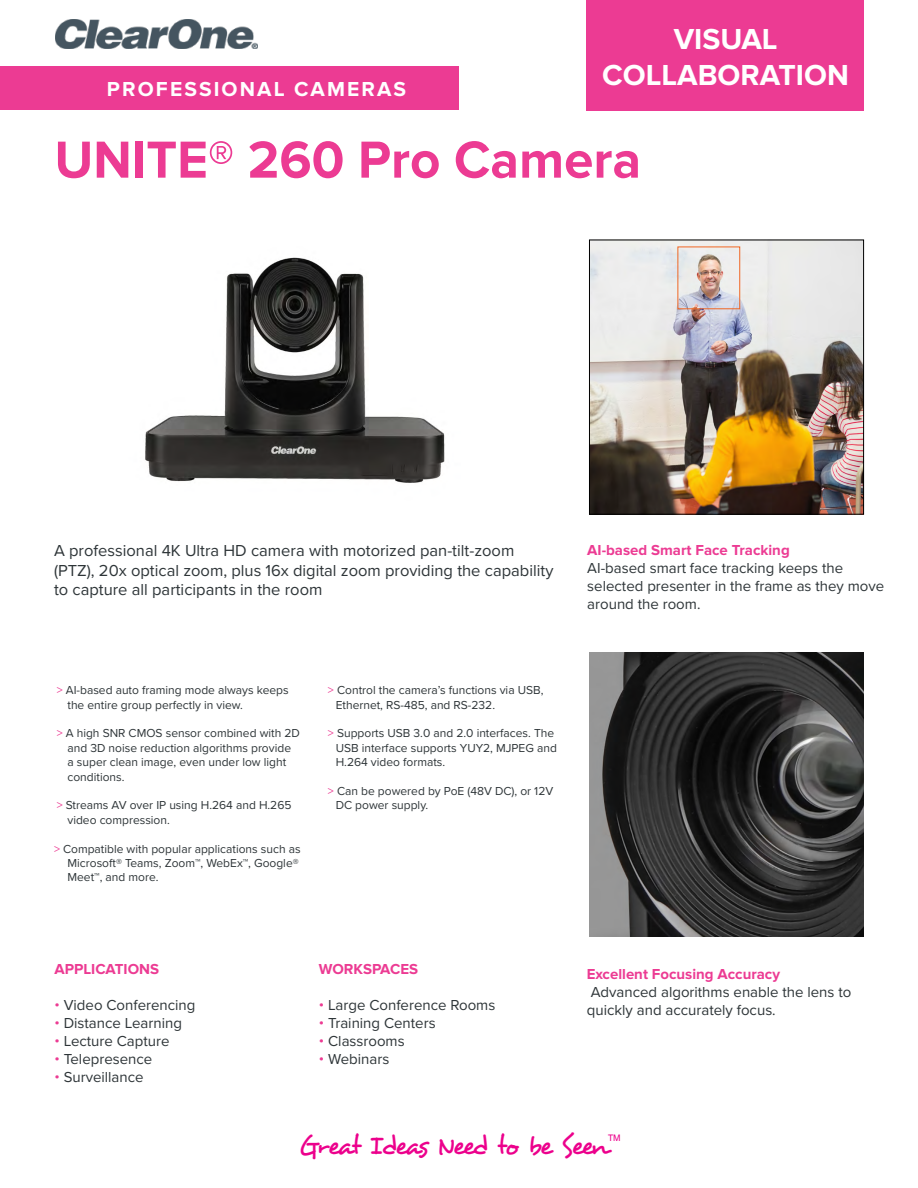
<style>
.page{position:relative;width:918px;height:1188px;background:#fff}
.page>*{position:absolute;margin:0;border:0;box-sizing:border-box;transform-origin:0 0}
.t1{font:700 54px "Proxima Nova";color:#ec3b93}
.t2{font:700 30px/36px "Proxima Nova";color:#fff;text-align:center}
.t3{font:27px "Desyrel";letter-spacing:-.075em;color:#ec008c}
.t4{font:700 21px "Proxima Nova";letter-spacing:.1em;color:#fff}
.t5{font:16.5px/19.8px "Proxima Nova";color:#2e3538}
.t6{font:15px/18px "Proxima Nova";color:#2e3538}
.t7{font:700 15px "Proxima Nova";color:#ec3b93}
.t8{font:12px/14.4px "Proxima Nova";color:#2e3538}
.t9{font:9px "Swiss 721 BT";color:#ec008c}
.s1{color:#ec3b93}
</style>
<div class="page">
<div style="left:587px;top:0;width:277px;height:110px;background:#ec3b93"></div>
<div style="left:0;top:66px;width:459px;height:44px;background:#ec3b93"></div>
<img style="left:56px;top:19px;width:202px;height:29px">
<img style="left:591px;top:242px;width:271px;height:271px">
<div style="left:589px;top:240px;width:275px;height:275px;border:1px solid #000"></div>
<div style="left:677px;top:246px;width:63px;height:63px;border:1px solid #f06623"></div>
<img style="left:145px;top:257px;width:300px;height:226px">
<img style="left:589px;top:652px;width:275px;height:284px">
<h3 class="t4" style="left:107px;top:77px;width:301px">PROFESSIONAL CAMERAS</h3>
<h2 class="t2" style="left:602px;top:22px;width:248px">VISUAL<br>COLLABORATION</h2>
<h1 class="t1" style="left:54px;top:129px;width:588px">UNITE® 260 Pro Camera</h1>
<h3 class="t5" style="left:54px;top:540px;width:501px">A professional 4K Ultra HD camera with motorized pan-tilt-zoom (PTZ), 20x optical zoom, plus 16x digital zoom providing the capability to capture all participants in the room</h3>
<p class="t8" style="left:68px;top:682px;width:223px;text-indent:-11px"><span class="s1">&gt;</span> AI-based auto framing mode always keeps the entire group perfectly in view.</p>
<p class="t8" style="left:68px;top:726px;width:234px;text-indent:-11px"><span class="s1">&gt;</span> A high SNR CMOS sensor combined with 2D and 3D noise reduction algorithms provide a super clean image, even under low light conditions.</p>
<p class="t8" style="left:68px;top:798px;width:226px;text-indent:-11px"><span class="s1">&gt;</span> Streams AV over IP using H.264 and H.265 video compression.</p>
<p class="t8" style="left:68px;top:841px;width:235px;text-indent:-14px"><span class="s1">&gt;</span> Compatible with popular applications such as<br>Microsoft® Teams, Zoom™, WebEx™, Google®<br>Meet™, and more.</p>
<p class="t8" style="left:336px;top:682px;width:209px;text-indent:-8px"><span class="s1">&gt;</span> Control the camera’s functions via USB,<br>Ethernet, RS-485, and RS-232.</p>
<p class="t8" style="left:336px;top:726px;width:223px;text-indent:-8px"><span class="s1">&gt;</span> Supports USB 3.0 and 2.0 interfaces. The<br>USB interface supports YUY2, MJPEG and<br>H.264 video formats.</p>
<p class="t8" style="left:336px;top:783px;width:219px;text-indent:-8px"><span class="s1">&gt;</span> Can be powered by PoE (48V DC), or 12V<br>DC power supply.</p>
<p class="t7" style="left:587px;top:541px;width:204px">AI-based Smart Face Tracking</p>
<p class="t6" style="left:587px;top:558px;width:299px">AI-based smart face tracking keeps the selected presenter in the frame as they move around the room.</p>
<p class="t7" style="left:54px;top:961px;width:106px">APPLICATIONS</p>
<p class="t6" style="left:54px;top:996px;width:143px"><span class="s1">•</span> Video Conferencing</p>
<p class="t6" style="left:54px;top:1014px;width:129px"><span class="s1">•</span> Distance Learning</p>
<p class="t6" style="left:54px;top:1032px;width:117px"><span class="s1">•</span> Lecture Capture</p>
<p class="t6" style="left:54px;top:1050px;width:99px"><span class="s1">•</span> Telepresence</p>
<p class="t6" style="left:54px;top:1068px;width:91px"><span class="s1">•</span> Surveillance</p>
<p class="t7" style="left:319px;top:961px;width:101px">WORKSPACES</p>
<p class="t6" style="left:319px;top:996px;width:178px"><span class="s1">•</span> Large Conference Rooms</p>
<p class="t6" style="left:319px;top:1014px;width:118px"><span class="s1">•</span> Training Centers</p>
<p class="t6" style="left:319px;top:1032px;width:87px"><span class="s1">•</span> Classrooms</p>
<p class="t6" style="left:319px;top:1050px;width:72px"><span class="s1">•</span> Webinars</p>
<p class="t7" style="left:587px;top:966px;width:195px">Excellent Focusing Accuracy</p>
<p class="t6" style="left:587px;top:983px;width:266px">Advanced algorithms enable the lens to quickly and accurately focus.</p>
<h3 class="t3" style="left:298px;top:1128px;width:311px">Great Ideas Need to be Seen</h3>
<p class="t9" style="left:608px;top:1132px;width:14px">TM</p>
</div>
